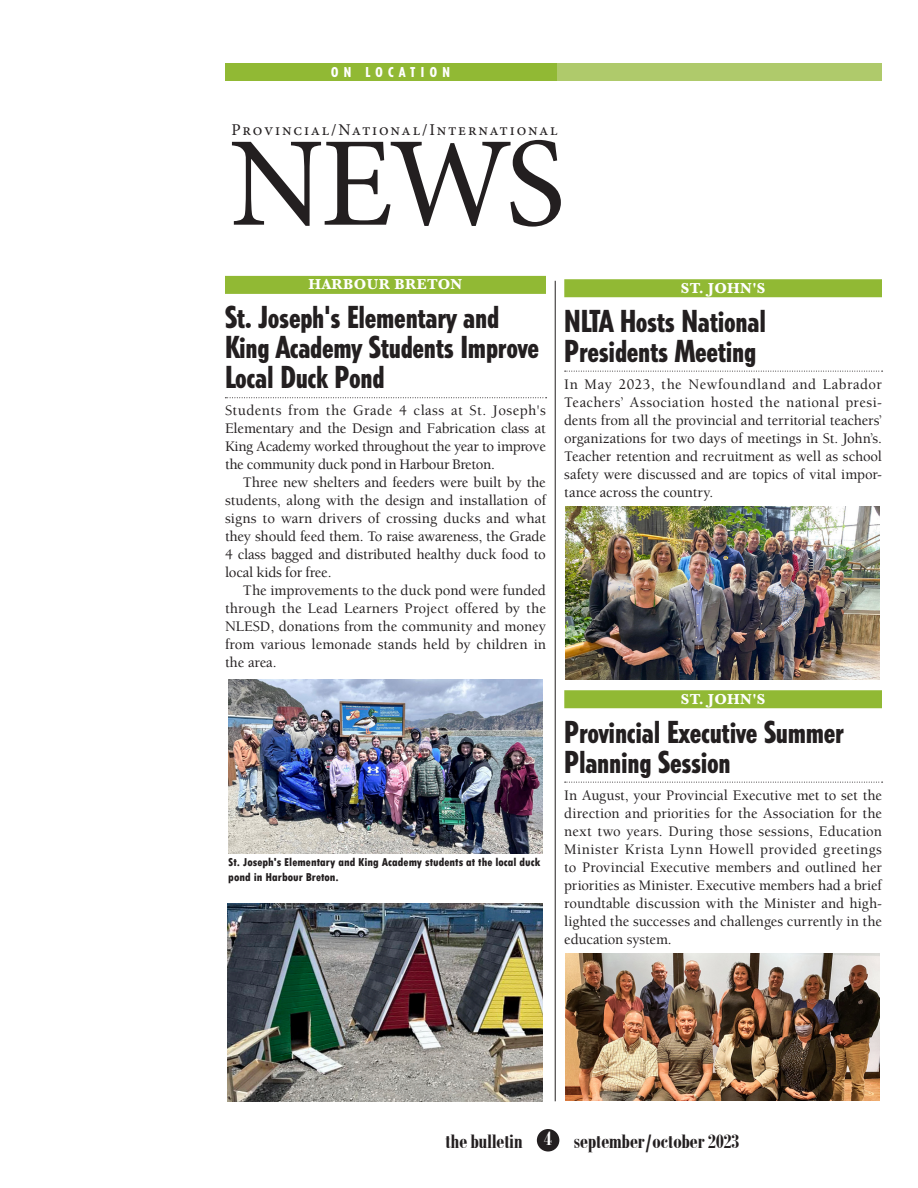
<style>
.page{position:relative;width:918px;height:1188px;background:#fff}
.page>*{position:absolute;margin:0;border:0;box-sizing:border-box;transform-origin:0 0}
.t1{font:127.5px "Minion Pro";color:#231f20}
.Bulletin_SubHead_News{font:800 condensed 30px/30px "Tempo Std";letter-spacing:-.01em;color:#231f20}
.t2{font:700 21px "Bodoni MT Condensed";letter-spacing:-.015em;color:#231f20}
.t3{font:16.5px "Minion Pro";letter-spacing:.11em;color:#231f20}
.Bulletin_Article_Text{font:500 15px/18px "Berkeley Std";letter-spacing:-.015em;color:#231f20;text-align:justify}
.Bulletin_Location{font:700 15px "Baskerville";letter-spacing:.025em;color:#fff}
.Bulletin_Headings_for_Top_of_Page_Sectio{font:800 condensed 13.5px "Tempo Std";letter-spacing:.4em;color:#fff}
.Bulletin_Caption{font:800 condensed 12px/15px "Tw Cen";color:#231f20}
.s1{color:#fff}
</style>
<div class="page">
<div style="left:537px;top:1129px;width:22px;height:23px;background:#231f20;border-radius:50%"></div>
<div style="left:556px;top:63px;width:326px;height:18px;background:#afca6b"></div>
<div style="left:225px;top:63px;width:331px;height:18px;background:#91b934"></div>
<div style="left:225px;top:276px;width:321px;height:18px;background:#91b934"></div>
<svg style="left:225px;top:397px;width:322px;height:1px"></svg>
<hr style="left:555px;top:281px;width:1px;height:820px;background:#231f20">
<div style="left:564px;top:279px;width:318px;height:18px;background:#91b934"></div>
<svg style="left:565px;top:371px;width:318px;height:1px"></svg>
<div style="left:564px;top:690px;width:318px;height:18px;background:#91b934"></div>
<svg style="left:565px;top:782px;width:318px;height:1px"></svg>
<img style="left:229px;top:680px;width:314px;height:173px">
<img style="left:228px;top:904px;width:314px;height:197px">
<img style="left:566px;top:507px;width:314px;height:173px">
<img style="left:566px;top:953px;width:314px;height:148px">
<p class="Bulletin_Headings_for_Top_of_Page_Sectio" style="left:331px;top:64px;width:120px">ON LOCATION</p>
<p class="t3" style="left:231px;top:119px;width:328px">Provincial/National/International</p>
<p class="t1" style="left:229px;top:99px;width:338px">NEWS</p>
<p class="Bulletin_Location" style="left:309px;top:274px;width:155px">HARBOUR BRETON</p>
<p class="Bulletin_SubHead_News" style="left:225px;top:302px;width:316px">St. Joseph's Elementary and<br>King Academy Students Improve<br>Local Duck Pond</p>
<p class="Bulletin_Article_Text" style="left:225px;top:402px;width:323px">Students from the Grade 4 class at St. Joseph's Elementary and the Design and Fabrication class at King Academy worked throughout the year to improve the community duck pond in Harbour Breton.</p>
<p class="Bulletin_Article_Text" style="left:225px;top:474px;width:323px;text-indent:18px">Three new shelters and feeders were built by the students, along with the design and installation of signs to warn drivers of crossing ducks and what they should feed them. To raise awareness, the Grade 4 class bagged and distributed healthy duck food to local kids for free.</p>
<p class="Bulletin_Article_Text" style="left:225px;top:582px;width:323px;text-indent:18px">The improvements to the duck pond were funded through the Lead Learners Project offered by the NLESD, donations from the community and money from various lemonade stands held by children in the area.</p>
<p class="Bulletin_Caption" style="left:228px;top:855px;width:314px">St. Joseph's Elementary and King Academy students at the local duck pond in Harbour Breton.</p>
<p class="Bulletin_Location" style="left:681px;top:277px;width:86px">ST. JOHN'S</p>
<p class="Bulletin_SubHead_News" style="left:564px;top:306px;width:203px">NLTA Hosts National<br>Presidents Meeting</p>
<p class="Bulletin_Article_Text" style="left:564px;top:375px;width:319px">In May 2023, the Newfoundland and Labrador Teachers’ Association hosted the national presi&shy;dents from all the provincial and territorial teachers’ organizations for two days of meetings in St. John’s.<br>Teacher retention and recruitment as well as school safety were discussed and are topics of vital impor&shy;tance across the country.</p>
<p class="Bulletin_Location" style="left:681px;top:688px;width:86px">ST. JOHN'S</p>
<p class="Bulletin_SubHead_News" style="left:564px;top:717px;width:281px">Provincial Executive Summer<br>Planning Session</p>
<p class="Bulletin_Article_Text" style="left:564px;top:786px;width:319px">In August, your Provincial Executive met to set the direction and priorities for the Association for the next two years. During those sessions, Education Minister Krista Lynn Howell provided greetings to Provincial Executive members and outlined her priorities as Minister. Executive members had a brief roundtable discussion with the Minister and high&shy;lighted the successes and challenges currently in the education system.</p>
<h3 class="t2" style="left:445px;top:1128px;width:296px">the bulletin <span class="s1">4</span> september/october 2023</h3>
</div>
